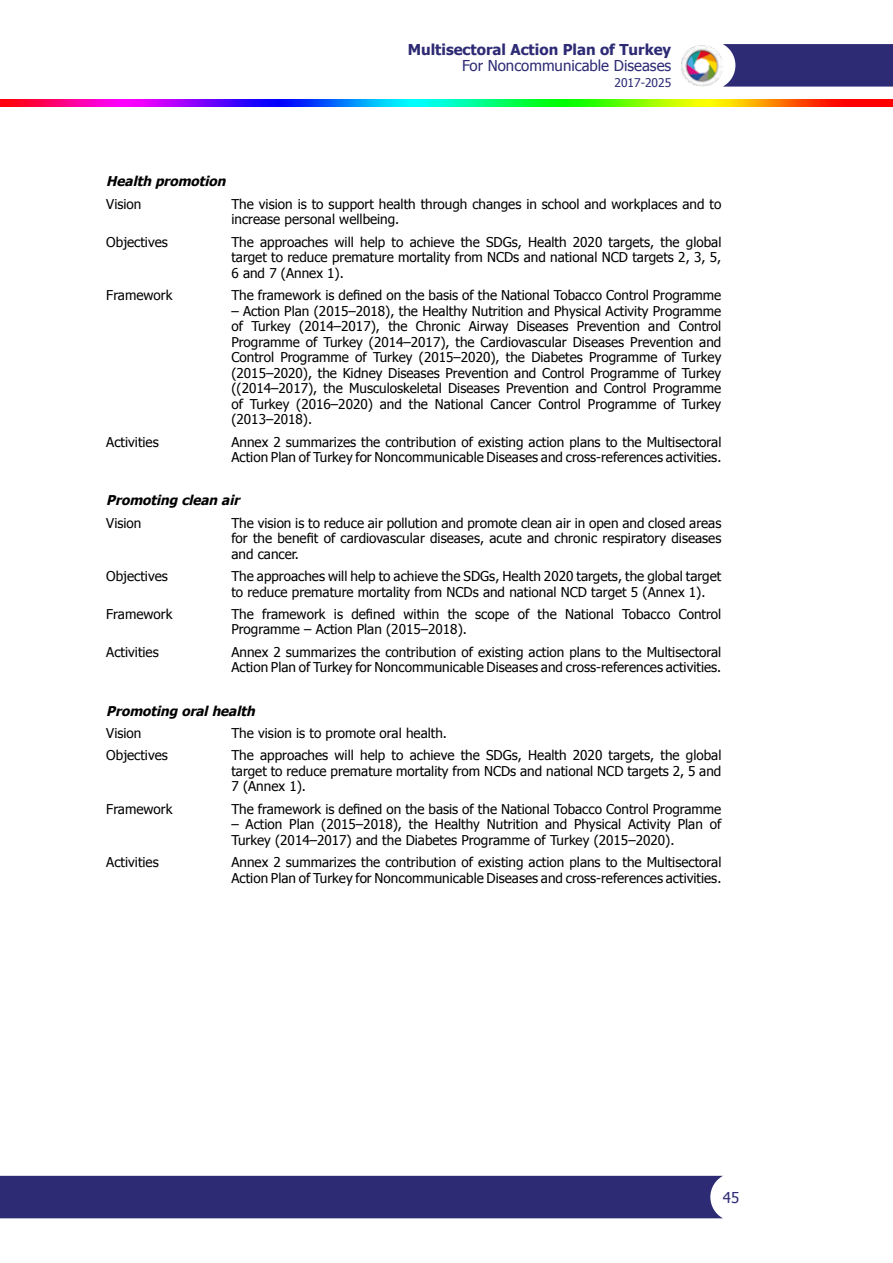
<style>
.page{position:relative;width:893px;height:1263px;background:#fff}
.page>*{position:absolute;margin:0;border:0;box-sizing:border-box;transform-origin:0 0}
.t1{font:700 15px "Tahoma";color:#2e2b75}
.t2{font:15px "Tahoma";color:#2e2b75}
.t3{font:13.5px/15.6px "Tahoma";color:#000}
.t4{font:italic 700 13.5px "Tahoma";color:#000}
.t5{font:12px "Tahoma";color:#2e2b75}
</style>
<div class="page">
<img style="left:0;top:100px;width:893px;height:6px">
<img style="left:681px;top:45px;width:41px;height:41px">
<div style="left:0;top:1176px;width:723px;height:42px;background:#2e2b75"></div>
<svg style="left:723px;top:44px;width:170px;height:43px;background:#3a387d"></svg>
<p class="t1" style="left:408px;top:39px;width:265px">Multisectoral Action Plan of Turkey</p>
<p class="t2" style="left:462px;top:55px;width:211px">For Noncommunicable Diseases</p>
<p class="t5" style="left:614px;top:74px;width:58px">2017-2025</p>
<p class="t4" style="left:106px;top:172px;width:125px">Health promotion</p>
<p class="t3" style="left:106px;top:195px;width:37px">Vision</p>
<p class="t3" style="left:231px;top:195px;width:491px">The vision is to support health through changes in school and workplaces and to increase personal wellbeing.</p>
<p class="t3" style="left:106px;top:233px;width:63px">Objectives</p>
<p class="t3" style="left:231px;top:233px;width:491px;text-align:justify">The approaches will help to achieve the SDGs, Health 2020 targets, the global target to reduce premature mortality from NCDs and national NCD targets 2, 3, 5, 6 and 7 (Annex 1).</p>
<p class="t3" style="left:106px;top:287px;width:68px">Framework</p>
<p class="t3" style="left:231px;top:287px;width:491px">The framework is defined on the basis of the National Tobacco Control Programme</p>
<p class="t3" style="left:231px;top:302px;width:491px;text-align:justify">– Action Plan (2015–2018), the Healthy Nutrition and Physical Activity Programme of Turkey (2014–2017), the Chronic Airway Diseases Prevention and Control Programme of Turkey (2014–2017), the Cardiovascular Diseases Prevention and Control Programme of Turkey (2015–2020), the Diabetes Programme of Turkey (2015–2020), the Kidney Diseases Prevention and Control Programme of Turkey ((2014–2017), the Musculoskeletal Diseases Prevention and Control Programme of Turkey (2016–2020) and the National Cancer Control Programme of Turkey (2013–2018).</p>
<p class="t3" style="left:106px;top:433px;width:54px">Activities</p>
<p class="t3" style="left:231px;top:433px;width:491px">Annex 2 summarizes the contribution of existing action plans to the Multisectoral<br>Action Plan of Turkey for Noncommunicable Diseases and cross-references activities.</p>
<p class="t4" style="left:106px;top:491px;width:138px">Promoting clean air</p>
<p class="t3" style="left:106px;top:514px;width:37px">Vision</p>
<p class="t3" style="left:231px;top:514px;width:491px;text-align:justify">The vision is to reduce air pollution and promote clean air in open and closed areas for the benefit of cardiovascular diseases, acute and chronic respiratory diseases and cancer.</p>
<p class="t3" style="left:106px;top:568px;width:63px">Objectives</p>
<p class="t3" style="left:231px;top:568px;width:491px">The approaches will help to achieve the SDGs, Health 2020 targets, the global target to reduce premature mortality from NCDs and national NCD target 5 (Annex 1).</p>
<p class="t3" style="left:106px;top:606px;width:68px">Framework</p>
<p class="t3" style="left:231px;top:606px;width:491px">The framework is defined within the scope of the National Tobacco Control<br>Programme – Action Plan (2015–2018).</p>
<p class="t3" style="left:106px;top:643px;width:54px">Activities</p>
<p class="t3" style="left:231px;top:643px;width:491px">Annex 2 summarizes the contribution of existing action plans to the Multisectoral<br>Action Plan of Turkey for Noncommunicable Diseases and cross-references activities.</p>
<p class="t4" style="left:106px;top:701px;width:154px">Promoting oralhealth</p>
<p class="t3" style="left:106px;top:725px;width:37px">Vision</p>
<p class="t3" style="left:231px;top:725px;width:217px">The vision is to promote oral health.</p>
<p class="t3" style="left:106px;top:747px;width:63px">Objectives</p>
<p class="t3" style="left:231px;top:747px;width:491px;text-align:justify">The approaches will help to achieve the SDGs, Health 2020 targets, the global target to reduce premature mortality from NCDs and national NCD targets 2, 5 and 7 (Annex 1).</p>
<p class="t3" style="left:106px;top:800px;width:68px">Framework</p>
<p class="t3" style="left:231px;top:800px;width:491px">The framework is defined on the basis of the National Tobacco Control Programme</p>
<p class="t3" style="left:231px;top:816px;width:491px">– Action Plan (2015–2018), the Healthy Nutrition and Physical Activity Plan of<br>Turkey (2014–2017) and the Diabetes Programme of Turkey (2015–2020).</p>
<p class="t3" style="left:106px;top:854px;width:54px">Activities</p>
<p class="t3" style="left:231px;top:854px;width:491px">Annex 2 summarizes the contribution of existing action plans to the Multisectoral<br>Action Plan of Turkey for Noncommunicable Diseases and cross-references activities.</p>
<p class="t2" style="left:723px;top:1187px;width:18px">45</p>
</div>
